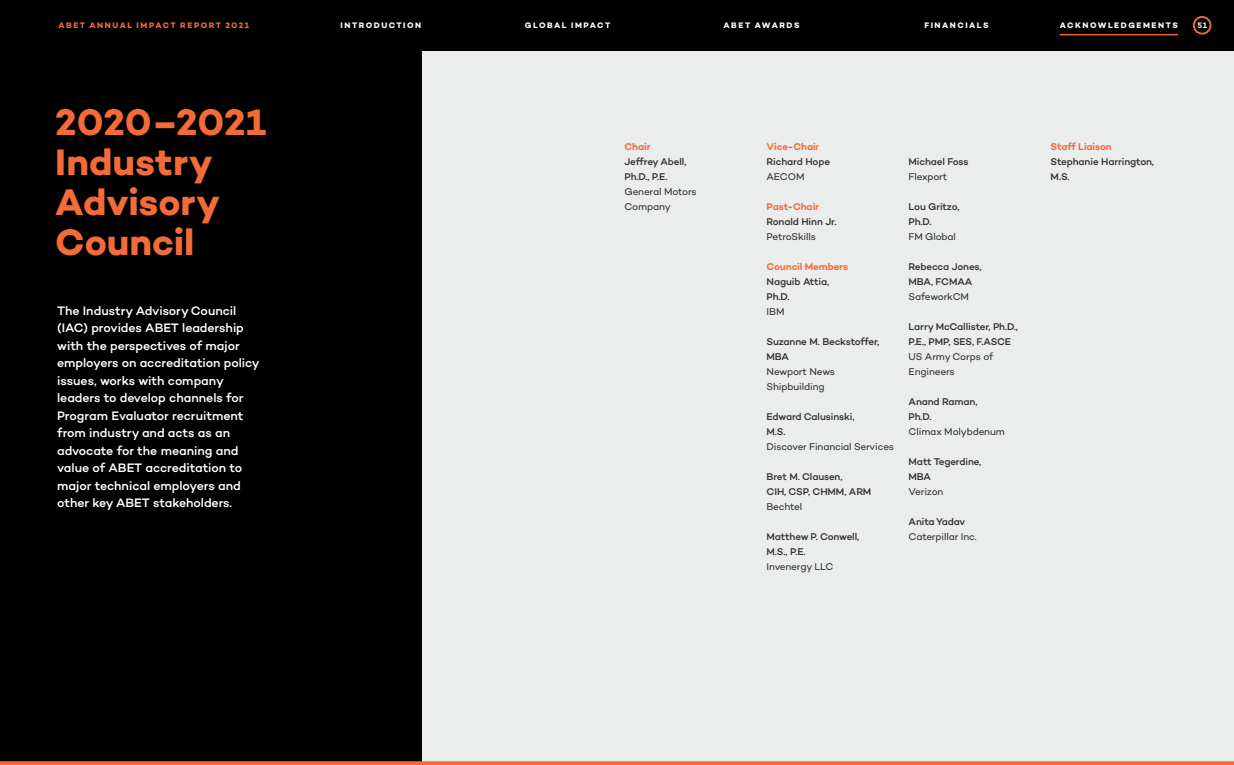
<style>
.page{position:relative;width:1234px;height:765px;background:#fff}
.page>*{position:absolute;margin:0;border:0;box-sizing:border-box;transform-origin:0 0}
.t1{font:700 37.5px/40px "Campton";color:#f36c38}
.t2{font:500 12.5px/17.5px "Campton";letter-spacing:-.005em;color:#fff}
.t3{font:500 10px/15px "Campton";letter-spacing:-.015em;color:#333}
.t4{font:10px/15px "Campton";letter-spacing:-.015em;color:#333}
.t5{font:600 10px "Campton";letter-spacing:-.015em;color:#f36c38}
.t6{font:700 8.12px "Campton";letter-spacing:.18em;color:#fff}
.t7{font:700 8.12px "Campton";letter-spacing:.18em;color:#f36c38}
.t8{font:600 8.12px "Campton";color:#fff}
.s1{font-weight:600;color:#f36c38}
.s2{color:#f36c38}
</style>
<div class="page">
<div style="left:0;top:0;width:1233px;height:765px;background:#ebecec"></div>
<div style="left:0;top:15px;width:421px;height:750px;background:#000"></div>
<svg style="left:0;top:761px;width:1233px;height:4px;background:#ed6e3d"></svg>
<div style="left:0;top:0;width:1233px;height:51px;background:#000"></div>
<div style="left:1192px;top:16px;width:18px;height:19px;border:2px solid #f36c38;border-radius:50%"></div>
<hr style="left:1059px;top:34px;width:118px;height:1px;background:#f36c38">
<p class="t7" style="left:58px;top:20px;width:192px">ABET ANNUAL IMPACT REPORT 2021</p>
<p class="t6" style="left:340px;top:20px;width:82px">INTRODUCTION</p>
<p class="t6" style="left:525px;top:20px;width:87px">GLOBAL IMPACT</p>
<p class="t6" style="left:723px;top:20px;width:77px">ABET AWARDS</p>
<p class="t6" style="left:924px;top:20px;width:66px">FINANCIALS</p>
<p class="t6" style="left:1059px;top:20px;width:119px">ACKNOWLEDGEMENTS</p>
<p class="t8" style="left:1196px;top:20px;width:11px">51</p>
<h1 class="t1" style="left:55px;top:102px;width:212px">2020–2021<br>Industry<br>Advisory<br>Council</h1>
<p class="t2" style="left:57px;top:302px;width:204px">The Industry Advisory Council (IAC) provides ABET leadership with the perspectives of major employers on accreditation policy issues, works with company leaders to develop channels for<br>Program Evaluator recruitment from industry and acts as an advocate for the meaning and value of ABET accreditation to major technical employers and other key ABET stakeholders.</p>
<p class="t5" style="left:624px;top:140px;width:28px">Chair</p>
<p class="t3" style="left:624px;top:154px;width:63px">Jeffrey Abell,<br>Ph.D., P.E.</p>
<p class="t4" style="left:624px;top:184px;width:74px">General Motors<br>Company</p>
<p class="t3" style="left:766px;top:139px;width:65px"><span class="s1">Vice-Chai</span><span class="s2">r<br></span>Richard Hope</p>
<p class="t4" style="left:766px;top:169px;width:39px">AECOM</p>
<p class="t5" style="left:766px;top:200px;width:54px">Past-Chair</p>
<p class="t3" style="left:766px;top:214px;width:71px">Ronald Hinn Jr.</p>
<p class="t4" style="left:766px;top:229px;width:51px">PetroSkills</p>
<p class="t5" style="left:766px;top:260px;width:83px">Council Members</p>
<p class="t3" style="left:766px;top:274px;width:64px">Naguib Attia,<br>Ph.D.</p>
<p class="t4" style="left:766px;top:304px;width:19px">IBM</p>
<p class="t3" style="left:766px;top:334px;width:114px">Suzanne M. Beckstoffer,<br>MBA</p>
<p class="t4" style="left:766px;top:364px;width:70px">Newport News<br>Shipbuilding</p>
<p class="t3" style="left:766px;top:409px;width:89px">Edward Calusinski,<br>M.S.</p>
<p class="t4" style="left:766px;top:439px;width:129px">Discover Financial Services</p>
<p class="t3" style="left:766px;top:469px;width:106px">Bret M. Clausen,<br>CIH, CSP, CHMM, ARM</p>
<p class="t4" style="left:766px;top:499px;width:37px">Bechtel</p>
<p class="t3" style="left:766px;top:529px;width:94px">Matthew P. Conwell,<br>M.S., P.E.</p>
<p class="t4" style="left:766px;top:559px;width:68px">Invenergy LLC</p>
<p class="t3" style="left:908px;top:154px;width:61px">Michael Foss</p>
<p class="t4" style="left:908px;top:169px;width:40px">Flexport</p>
<p class="t3" style="left:908px;top:199px;width:52px">Lou Gritzo,<br>Ph.D.</p>
<p class="t4" style="left:908px;top:229px;width:49px">FM Global</p>
<p class="t3" style="left:908px;top:259px;width:75px">Rebecca Jones,<br>MBA, FCMAA</p>
<p class="t4" style="left:908px;top:289px;width:62px">SafeworkCM</p>
<p class="t3" style="left:908px;top:319px;width:111px">Larry McCallister, Ph.D.,<br>P.E., PMP, SES, F.ASCE</p>
<p class="t4" style="left:908px;top:349px;width:86px">US Army Corps of<br>Engineers</p>
<p class="t3" style="left:908px;top:394px;width:70px">Anand Raman,<br>Ph.D.</p>
<p class="t4" style="left:908px;top:424px;width:98px">Climax Molybdenum</p>
<p class="t3" style="left:908px;top:454px;width:74px">Matt Tegerdine,<br>MBA</p>
<p class="t4" style="left:908px;top:484px;width:36px">Verizon</p>
<p class="t3" style="left:908px;top:514px;width:58px">Anita Yadav</p>
<p class="t4" style="left:908px;top:529px;width:69px">Caterpillar Inc.</p>
<p class="t5" style="left:1050px;top:140px;width:63px">Staff Liaison</p>
<p class="t3" style="left:1050px;top:154px;width:105px">Stephanie Harrington,<br>M.S.</p>
</div>
